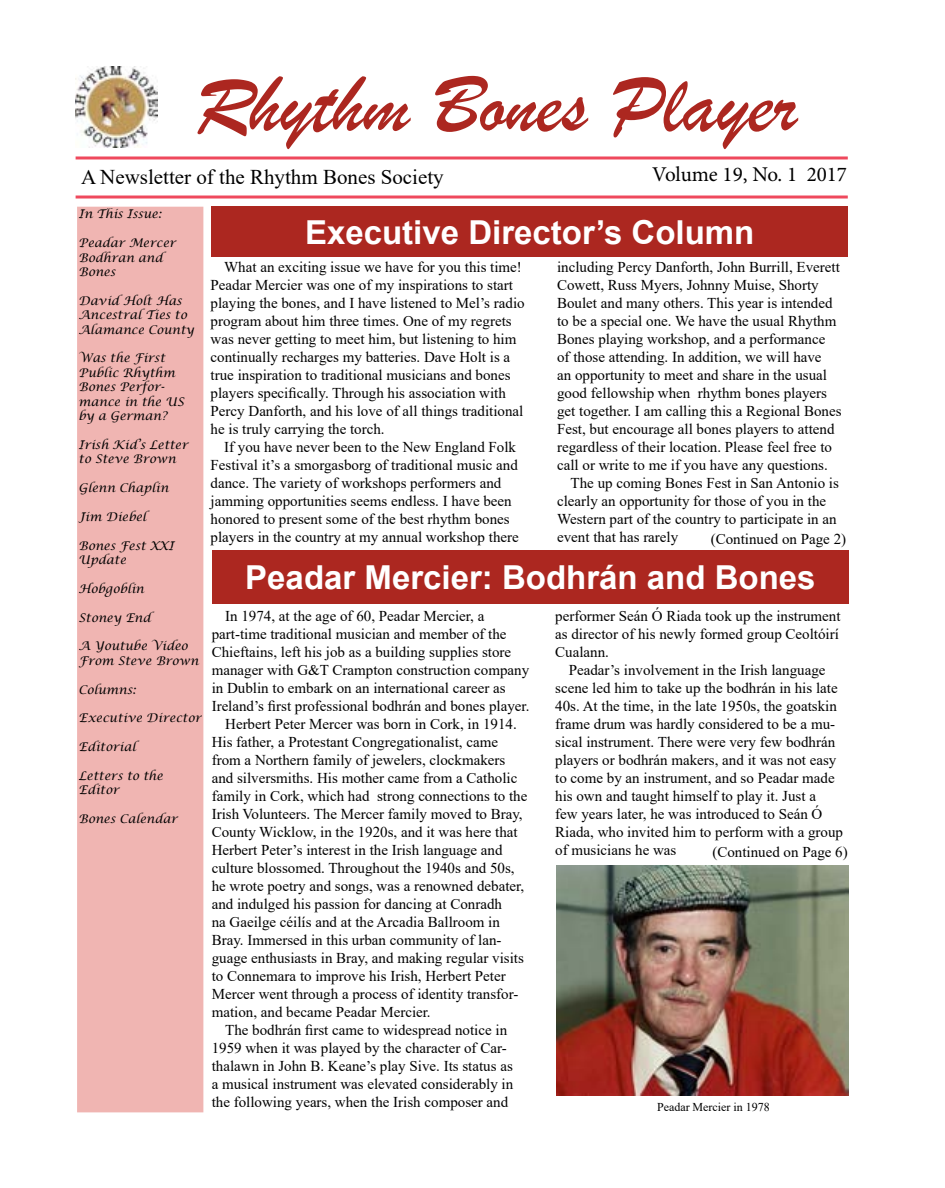
<style>
.page{position:relative;width:945px;height:1188px;background:#fff}
.page>*{position:absolute;margin:0;border:0;box-sizing:border-box;transform-origin:0 0}
.t1{font:84px "Brush Script";color:#ac2720}
.t2{font:700 33px "Arial";color:#fff}
.t3{font:21px "Times New Roman";color:#000}
.t4{font:21px "Minion Pro";color:#000}
.t5{font:15px/18px "Times New Roman";color:#000}
.t6{font:italic 12px/14.4px "Lucida Calligraphy";color:#000}
.t7{font:12px "Times New Roman";color:#000}
</style>
<div class="page">
<img style="left:76px;top:67px;width:81px;height:80px">
<div style="left:212px;top:207px;width:636px;height:50px;background:#ac2720"></div>
<div style="left:212px;top:550px;width:637px;height:54px;background:#ac2720"></div>
<div style="left:78px;top:207px;width:125px;height:905px;background:#f0b5b2"></div>
<div style="left:77px;top:207px;width:126px;height:905px;border:2px solid #f0b5b2"></div>
<hr style="left:76px;top:156px;width:772px;height:3px;background:#ef495d">
<hr style="left:76px;top:196px;width:772px;height:3px;background:#ef495d">
<img style="left:557px;top:865px;width:292px;height:230px">
<h1 class="t1" style="left:194px;top:54px;width:604px">Rhythm Bones Player</h1>
<h3 class="t3" style="left:81px;top:163px;width:364px">A Newsletter of the Rhythm Bones Society</h3>
<h3 class="t4" style="left:652px;top:160px;width:196px">Volume 19, No. 1 2017</h3>
<h2 class="t2" style="left:305px;top:209px;width:451px">Executive Director’s Column</h2>
<p class="t6" style="left:79px;top:207px;width:84px">In This Issue:</p>
<p class="t6" style="left:79px;top:236px;width:99px">Peadar Mercer<br>Bodhran and<br>Bones</p>
<p class="t6" style="left:79px;top:294px;width:117px">David Holt Has<br>Ancestral Ties to<br>Alamance County</p>
<p class="t6" style="left:79px;top:351px;width:107px">Was the First<br>Public Rhythm<br>Bones Perfor&shy;mance in the US by a German?</p>
<p class="t6" style="left:79px;top:438px;width:111px">Irish Kid’s Letter to Steve Brown</p>
<p class="t6" style="left:79px;top:481px;width:92px">Glenn Chaplin</p>
<p class="t6" style="left:79px;top:510px;width:69px">Jim Diebel</p>
<p class="t6" style="left:79px;top:539px;width:97px">Bones Fest XXI<br>Update</p>
<p class="t6" style="left:79px;top:582px;width:67px">Hobgoblin</p>
<p class="t6" style="left:79px;top:611px;width:74px">Stoney End</p>
<p class="t6" style="left:79px;top:639px;width:122px">A Youtube Video<br>From Steve Brown</p>
<p class="t6" style="left:79px;top:683px;width:59px">Columns:</p>
<p class="t6" style="left:79px;top:711px;width:124px">Executive Director</p>
<p class="t6" style="left:79px;top:740px;width:59px">Editorial</p>
<p class="t6" style="left:79px;top:769px;width:86px">Letters to the<br>Editor</p>
<p class="t6" style="left:79px;top:812px;width:100px">Bones Calendar</p>
<p class="t5" style="left:211px;top:257px;width:316px;text-indent:14px">What an exciting issue we have for you this time!<br>Peadar Mercier was one of my inspirations to start playing the bones, and I have listened to Mel’s radio program about him three times. One of my regrets was never getting to meet him, but listening to him continually recharges my batteries. Dave Holt is a true inspiration to traditional musicians and bones players specifically. Through his association with Percy Danforth, and his love of all things traditional he is truly carrying the torch.</p>
<p class="t5" style="left:211px;top:437px;width:310px;text-indent:14px">If you have never been to the New England Folk Festival it’s a smorgasborg of traditional music and dance. The variety of workshops performers and jamming opportunities seems endless. I have been honored to present some of the best rhythm bones players in the country at my annual workshop there</p>
<p class="t5" style="left:557px;top:258px;width:284px">including Percy Danforth, John Burrill, Everett</p>
<p class="t5" style="left:557px;top:276px;width:263px">Cowett, Russ Myers, Johnny Muise, Shorty</p>
<p class="t5" style="left:557px;top:294px;width:277px">Boulet and many others. This year is intended</p>
<p class="t5" style="left:557px;top:312px;width:281px">to be a special one. We have the usual Rhythm</p>
<p class="t5" style="left:557px;top:330px;width:270px">Bones playing workshop, and a performance</p>
<p class="t5" style="left:557px;top:348px;width:266px">of those attending. In addition, we will have</p>
<p class="t5" style="left:557px;top:366px;width:271px">an opportunity to meet and share in the usual</p>
<p class="t5" style="left:557px;top:384px;width:271px">good fellowship when rhythm bones players</p>
<p class="t5" style="left:557px;top:402px;width:286px">get together. I am calling this a Regional Bones</p>
<p class="t5" style="left:557px;top:420px;width:279px">Fest, but encourage all bones players to attend</p>
<p class="t5" style="left:557px;top:438px;width:276px">regardless of their location. Please feel free to</p>
<p class="t5" style="left:557px;top:456px;width:272px">call or write to me if you have any questions.</p>
<p class="t5" style="left:571px;top:474px;width:270px">The up coming Bones Fest in San Antonio is</p>
<p class="t5" style="left:557px;top:492px;width:271px">clearly an opportunity for those of you in the</p>
<p class="t5" style="left:557px;top:510px;width:281px">Western part of the country to participate in an</p>
<p class="t5" style="left:557px;top:528px;width:123px">event that has rarely</p>
<p class="t5" style="left:711px;top:529px;width:137px">(Continued on Page 2)</p>
<h2 class="t2" style="left:245px;top:554px;width:572px">Peadar Mercier: Bodhrán and Bones</h2>
<p class="t5" style="left:555px;top:606px;width:287px;text-align:justify">performer Seán Ó Riada took up the instrument as director of his newly formed group Ceoltóirí Cualann.</p>
<p class="t5" style="left:555px;top:660px;width:289px;text-indent:14px">Peadar’s involvement in the Irish language scene led him to take up the bodhrán in his late 40s. At the time, in the late 1950s, the goatskin frame drum was hardly considered to be a mu&shy;sical instrument. There were very few bodhrán players or bodhrán makers, and it was not easy to come by an instrument, and so Peadar made his own and taught himself to play it. Just a<br>few years later, he was introduced to Seán Ó Riada, who invited him to perform with a group of musicians he was</p>
<p class="t5" style="left:225px;top:606px;width:261px">In 1974, at the age of 60, Peadar Mercier, a</p>
<p class="t5" style="left:212px;top:624px;width:296px">part-time traditional musician and member of the</p>
<p class="t5" style="left:212px;top:642px;width:301px">Chieftains, left his job as a building supplies store</p>
<p class="t5" style="left:212px;top:660px;width:319px">manager with G&amp;T Crampton construction company</p>
<p class="t5" style="left:212px;top:678px;width:296px">in Dublin to embark on an international career as</p>
<p class="t5" style="left:212px;top:696px;width:319px">Ireland’s first professional bodhrán and bones player.</p>
<p class="t5" style="left:225px;top:714px;width:293px">Herbert Peter Mercer was born in Cork, in 1914.</p>
<p class="t5" style="left:212px;top:732px;width:288px">His father, a Protestant Congregationalist, came</p>
<p class="t5" style="left:212px;top:750px;width:295px">from a Northern family of jewelers, clockmakers</p>
<p class="t5" style="left:212px;top:768px;width:307px">and silversmiths. His mother came from a Catholic</p>
<p class="t5" style="left:212px;top:786px;width:317px">family in Cork, which had strong connections to the</p>
<p class="t5" style="left:212px;top:804px;width:313px">Irish Volunteers. The Mercer family moved to Bray,</p>
<p class="t5" style="left:212px;top:822px;width:308px">County Wicklow, in the 1920s, and it was here that</p>
<p class="t5" style="left:212px;top:840px;width:292px">Herbert Peter’s interest in the Irish language and</p>
<p class="t5" style="left:212px;top:858px;width:305px">culture blossomed. Throughout the 1940s and 50s,</p>
<p class="t5" style="left:212px;top:876px;width:314px">he wrote poetry and songs, was a renowned debater,</p>
<p class="t5" style="left:212px;top:894px;width:292px">and indulged his passion for dancing at Conradh</p>
<p class="t5" style="left:212px;top:912px;width:290px">na Gaeilge céilís and at the Arcadia Ballroom in</p>
<p class="t5" style="left:212px;top:930px;width:291px">Bray. Immersed in this urban community of lan-</p>
<p class="t5" style="left:212px;top:948px;width:314px">guage enthusiasts in Bray, and making regular visits</p>
<p class="t5" style="left:212px;top:966px;width:296px">to Connemara to improve his Irish, Herbert Peter</p>
<p class="t5" style="left:212px;top:984px;width:308px">Mercer went through a process of identity transfor-</p>
<p class="t5" style="left:212px;top:1002px;width:221px">mation, and became Peadar Mercier.</p>
<p class="t5" style="left:225px;top:1020px;width:284px">The bodhrán first came to widespread notice in</p>
<p class="t5" style="left:212px;top:1038px;width:297px">1959 when it was played by the character of Car-</p>
<p class="t5" style="left:212px;top:1056px;width:303px">thalawn in John B. Keane’s play Sive. Its status as</p>
<p class="t5" style="left:212px;top:1074px;width:303px">a musical instrument was elevated considerably in</p>
<p class="t5" style="left:212px;top:1092px;width:298px">the following years, when the Irish composer and</p>
<p class="t5" style="left:712px;top:842px;width:137px">(Continued on Page 6)</p>
<p class="t7" style="left:657px;top:1098px;width:114px">Peadar Mercier in 1978</p>
</div>
